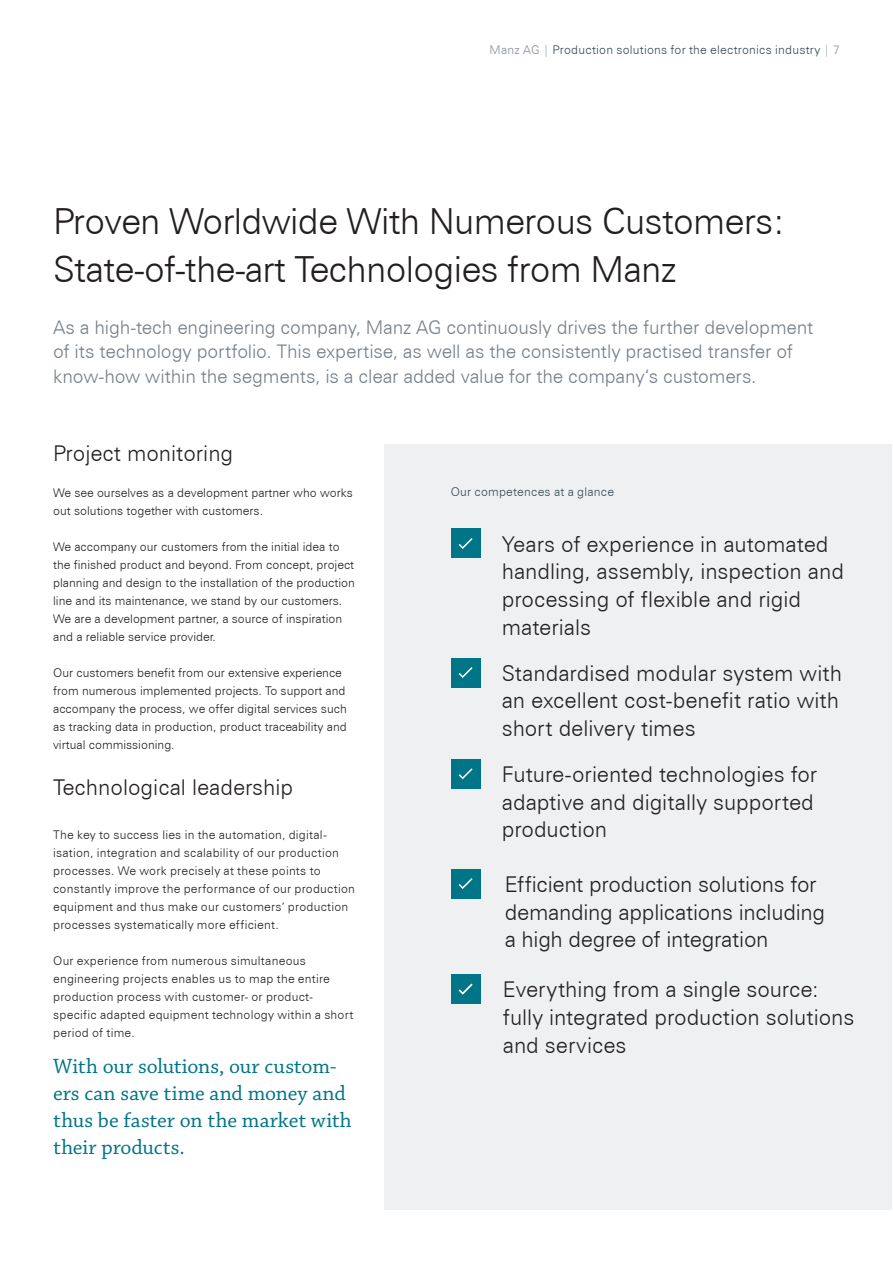
<style>
.page{position:relative;width:893px;height:1263px;background:#fff}
.page>*{position:absolute;margin:0;border:0;box-sizing:border-box;transform-origin:0 0}
.t1{font:300 36px/48px "Zurich BT";letter-spacing:-.02em;color:#231f20}
.t2{font:300 21.75px/27.8px "Zurich BT";letter-spacing:-.005em;color:#231f20}
.t3{font:21.75px/27px "Chaparral Pro";color:#007587}
.t4{font:300 18.75px/24.8px "Zurich BT";letter-spacing:-.01em;color:#757f88}
.t5{font:300 12px/18px "Zurich BT";color:#231f20}
.t6{font:300 12px/18px "Zurich BT";letter-spacing:.02em;color:#231f20}
.t7{font:300 12px "Zurich BT";letter-spacing:.02em;color:#344c55}
.s1{color:#878f97}
</style>
<div class="page">
<div style="left:385px;top:444px;width:507px;height:766px;background:#eef0f1"></div>
<div style="left:451px;top:529px;width:29px;height:29px;background:#007587"></div>
<svg style="left:458px;top:538px;width:15px;height:11px"></svg>
<div style="left:451px;top:658px;width:29px;height:29px;background:#007587"></div>
<svg style="left:458px;top:667px;width:15px;height:11px"></svg>
<div style="left:451px;top:759px;width:29px;height:30px;background:#007587"></div>
<svg style="left:458px;top:768px;width:15px;height:12px"></svg>
<div style="left:451px;top:869px;width:29px;height:29px;background:#007587"></div>
<svg style="left:458px;top:878px;width:15px;height:11px"></svg>
<div style="left:451px;top:974px;width:29px;height:30px;background:#007587"></div>
<svg style="left:458px;top:983px;width:15px;height:12px"></svg>
<p class="t7" style="left:490px;top:42px;width:352px"><span class="s1">Manz AG |</span> Production solutions for the electronics industry <span class="s1">| 7</span></p>
<p class="t1" style="left:53px;top:197px;width:734px">Proven Worldwide With Numerous Customers:<br>State-of-the-art Technologies from Manz</p>
<p class="t4" style="left:53px;top:314px;width:762px">As a high-tech engineering company, Manz AG continuously drives the further development of its technology portfolio. This expertise, as well as the consistently practised transfer of know-how within the segments, is a clear added value for the company‘s customers.</p>
<p class="t2" style="left:53px;top:439px;width:182px">Project monitoring</p>
<p class="t5" style="left:53px;top:484px;width:301px">We see ourselves as a development partner who works out solutions together with customers.</p>
<p class="t5" style="left:53px;top:538px;width:303px">We accompany our customers from the initial idea to the finished product and beyond. From concept, project planning and design to the installation of the production line and its maintenance, we stand by our customers.<br>We are a development partner, a source of inspiration and a reliable service provider.</p>
<p class="t5" style="left:53px;top:664px;width:295px">Our customers benefit from our extensive experience from numerous implemented projects. To support and accompany the process, we offer digital services such as tracking data in production, product traceability and virtual commissioning.</p>
<p class="t2" style="left:53px;top:773px;width:242px">Technological leadership</p>
<p class="t6" style="left:53px;top:826px;width:303px">The key to success lies in the automation, digital&shy;isation, integration and scalability of our production processes. We work precisely at these points to constantly improve the performance of our production equipment and thus make our customers‘ production processes systematically more efficient.</p>
<p class="t6" style="left:53px;top:952px;width:302px">Our experience from numerous simultaneous engineering projects enables us to map the entire production process with customer- or product&shy;specific adapted equipment technology within a short period of time.</p>
<p class="t3" style="left:53px;top:1053px;width:300px">With our solutions, our custom&shy;ers can save time and money and thus be faster on the market with their products.</p>
<p class="t7" style="left:451px;top:485px;width:165px">Our competences at a glance</p>
<p class="t2" style="left:502px;top:530px;width:344px">Years of experience in automated handling, assembly, inspection and processing of flexible and rigid materials</p>
<p class="t2" style="left:502px;top:659px;width:342px">Standardised modular system with an excellent cost-benefit ratio with short delivery times</p>
<p class="t2" style="left:502px;top:760px;width:317px">Future-oriented technologies for adaptive and digitally supported production</p>
<p class="t2" style="left:505px;top:870px;width:322px">Efficient production solutions for demanding applications including a high degree of integration</p>
<p class="t2" style="left:503px;top:975px;width:353px">Everything from a single source: fully integrated production solutions and services</p>
</div>
